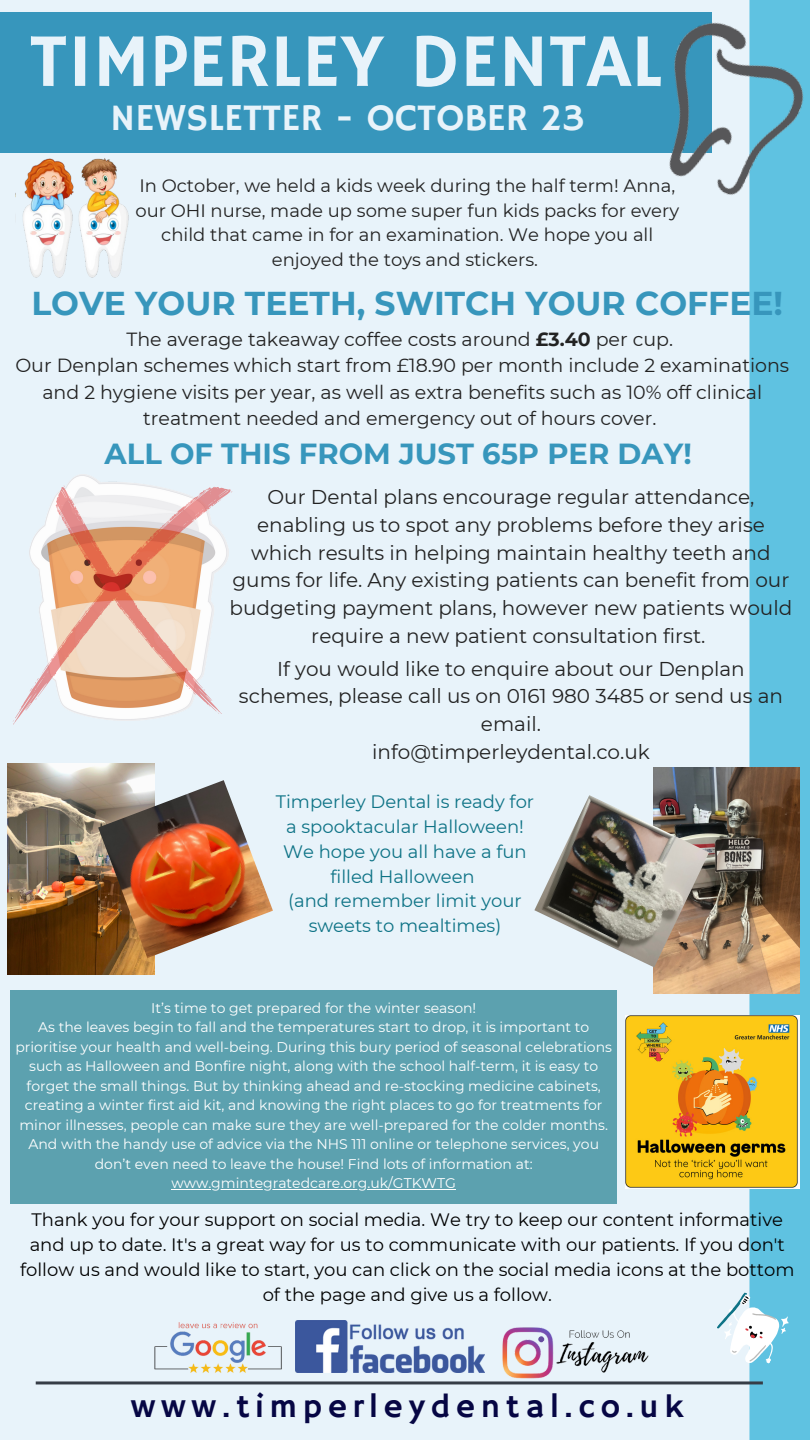
<style>
.page{position:relative;width:810px;height:1440px;background:#e8f3fa}
.page>*{position:absolute;margin:0;border:0;box-sizing:border-box;transform-origin:0 0}
.t1{font:76px "Hammersmith One";color:#e8f3fa}
.t2{font:38px "Hammersmith One";color:#e8f3fa}
.t3{font:700 33px "Montserrat";color:#3796bc}
.t4{font:33px "Hammersmith One";letter-spacing:.175em;color:#060644}
.t5{font:700 29px "Montserrat";color:#3796bc}
.t6{font:20px/27.7px "Montserrat";color:#222;text-align:center}
.t7{font:19px/26.6px "Montserrat";color:#222;text-align:center}
.t8{font:18px/24.8px "Montserrat";color:#000;text-align:center}
.t9{font:18px/24.8px "Montserrat";color:#222;text-align:center}
.t10{font:18px/24.8px "Montserrat";color:#0e7386;text-align:center}
.t11{font:14px/19.5px "Montserrat";color:#fff;text-align:center}
.s1{font-weight:700}
</style>
<div class="page">
<div style="left:749px;top:239px;width:61px;height:1201px;background:#5fc2e1"></div>
<hr style="left:36px;top:1381px;width:727px;height:3px;background:#363d46">
<div style="left:0;top:12px;width:712px;height:140px;background:#3796bc"></div>
<img style="left:617px;top:0;width:193px;height:239px">
<img style="left:154px;top:1322px;width:128px;height:51px">
<img style="left:295px;top:1320px;width:189px;height:53px">
<img style="left:497px;top:1327px;width:156px;height:55px">
<svg style="left:717px;top:1288px;width:74px;height:84px"></svg>
<img style="left:22px;top:158px;width:107px;height:120px">
<img style="left:63px;top:475px;width:152px;height:12px">
<svg style="left:14px;top:487px;width:217px;height:237px"></svg>
<svg style="left:206px;top:487px;width:10px;height:3px"></svg>
<svg style="left:30px;top:655px;width:26px;height:36px"></svg>
<svg style="left:98px;top:592px;width:3px;height:4px"></svg>
<svg style="left:222px;top:491px;width:11px;height:8px"></svg>
<svg style="left:185px;top:502px;width:4px;height:4px"></svg>
<svg style="left:28px;top:698px;width:9px;height:7px"></svg>
<svg style="left:143px;top:521px;width:27px;height:26px"></svg>
<svg style="left:61px;top:610px;width:39px;height:37px"></svg>
<svg style="left:109px;top:602px;width:8px;height:3px"></svg>
<svg style="left:55px;top:501px;width:3px;height:8px"></svg>
<svg style="left:212px;top:708px;width:10px;height:9px"></svg>
<svg style="left:122px;top:611px;width:7px;height:8px"></svg>
<svg style="left:88px;top:562px;width:8px;height:10px"></svg>
<svg style="left:125px;top:586px;width:4px;height:8px"></svg>
<svg style="left:63px;top:486px;width:7px;height:9px"></svg>
<svg style="left:65px;top:525px;width:4px;height:5px"></svg>
<svg style="left:169px;top:668px;width:40px;height:30px"></svg>
<svg style="left:72px;top:537px;width:12px;height:19px"></svg>
<svg style="left:138px;top:620px;width:18px;height:21px"></svg>
<svg style="left:151px;top:647px;width:13px;height:13px"></svg>
<img style="left:625px;top:1016px;width:174px;height:173px">
<div style="left:10px;top:990px;width:607px;height:214px;background:#5ca1af"></div>
<img style="left:7px;top:763px;width:148px;height:212px">
<img style="left:654px;top:767px;width:145px;height:227px">
<img style="left:534px;top:795px;width:175px;height:172px">
<img style="left:98px;top:780px;width:175px;height:178px">
<hr style="left:171px;top:1189px;width:285px;height:1px;background:#fff">
<p class="t1" style="left:29px;top:17px;width:635px">TIMPERLEY DENTAL</p>
<p class="t2" style="left:110px;top:96px;width:476px">NEWSLETTER - OCTOBER 23</p>
<p class="t9" style="left:135px;top:173px;width:545px">In October, we held a kids week during the half term! Anna, our OHI nurse, made up some super fun kids packs for every child that came in for an examination. We hope you all enjoyed the toys and stickers.</p>
<p class="t3" style="left:31px;top:283px;width:753px">LOVE YOUR TEETH, SWITCH YOUR COFFEE!</p>
<p class="t7" style="left:127px;top:325px;width:548px">The average takeaway coffee costs around <span class="s1">£3.40</span> per cup.</p>
<p class="t7" style="left:15px;top:352px;width:775px">Our Denplan schemes which start from £18.90 per month include 2 examinations and 2 hygiene visits per year, as well as extra benefits such as 10% off clinical treatment needed and emergency out of hours cover.</p>
<p class="t5" style="left:105px;top:436px;width:589px">ALL OF THIS FROM JUST 65P PER DAY!</p>
<p class="t6" style="left:230px;top:483px;width:564px">Our Dental plans encourage regular attendance, enabling us to spot any problems before they arise which results in helping maintain healthy teeth and gums for life. Any existing patients can benefit from our budgeting payment plans, however new patients would require a new patient consultation first.</p>
<p class="t6" style="left:239px;top:655px;width:546px">If you would like to enquire about our Denplan schemes, please call us on 0161 980 3485 or send us an email.</p>
<p class="t6" style="left:372px;top:738px;width:279px">info@timperleydental.co.uk</p>
<p class="t10" style="left:276px;top:789px;width:260px">Timperley Dental is ready for a spooktacular Halloween!</p>
<p class="t10" style="left:283px;top:839px;width:245px">We hope you all have a fun filled Halloween</p>
<p class="t10" style="left:288px;top:888px;width:235px">(and remember limit your sweets to mealtimes)</p>
<p class="t11" style="left:151px;top:998px;width:327px">It’s time to get prepared for the winter season!</p>
<p class="t11" style="left:15px;top:1017px;width:598px">As the leaves begin to fall and the temperatures start to drop, it is important to prioritise your health and well-being. During this bury period of seasonal celebrations such as Halloween and Bonfire night, along with the school half-term, it is easy to forget the small things. But by thinking ahead and re-stocking medicine cabinets, creating a winter first aid kit, and knowing the right places to go for treatments for minor illnesses, people can make sure they are well-prepared for the colder months.<br>And with the handy use of advice via the NHS 111 online or telephone services, you don’t even need to leave the house! Find lots of information at: www.gmintegratedcare.org.uk/GTKWTG</p>
<p class="t8" style="left:20px;top:1208px;width:776px">Thank you for your support on social media. We try to keep our content informative and up to date. It's a great way for us to communicate with our patients. If you don't follow us and would like to start, you can click on the social media icons at the bottom of the page and give us a follow.</p>
<p class="t4" style="left:131px;top:1387px;width:555px">www.timperleydental.co.uk</p>
</div>
